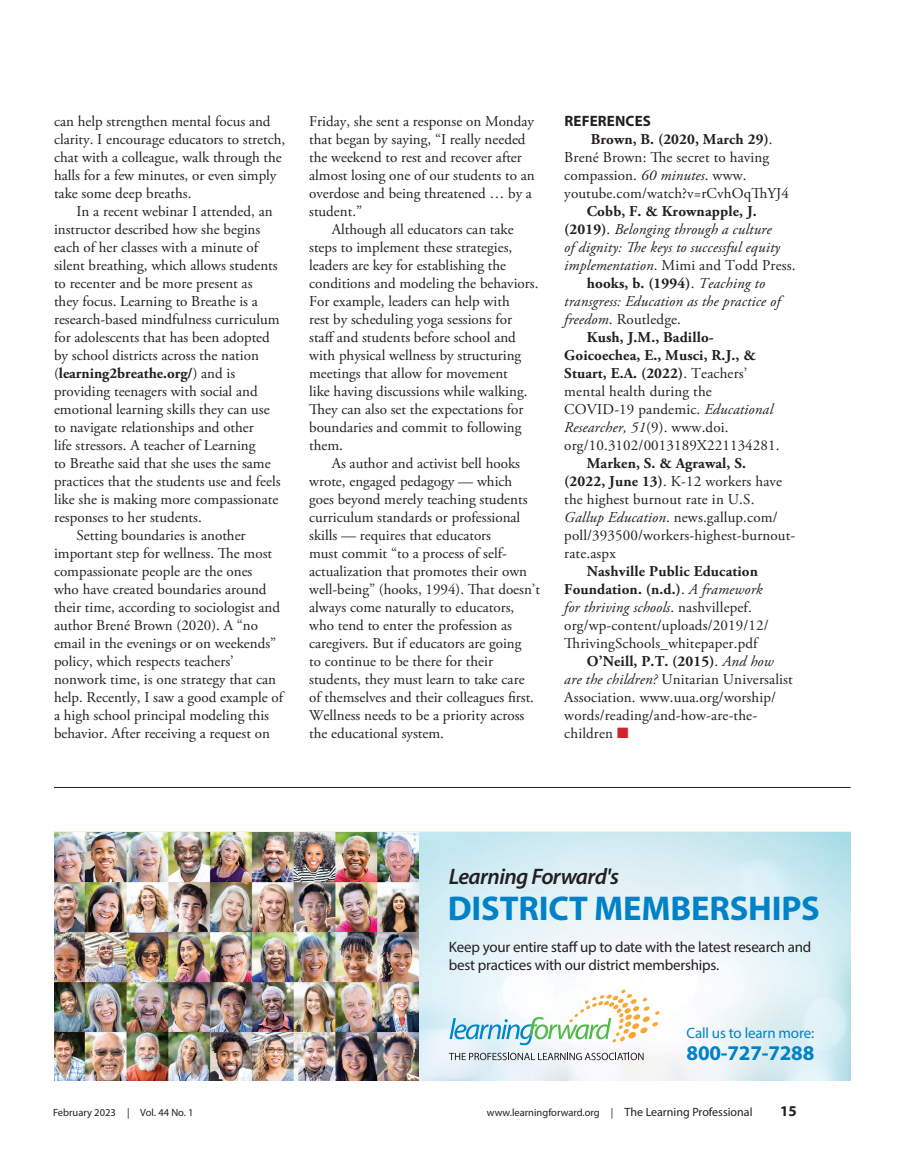
<style>
.page{position:relative;width:905px;height:1175px;background:#fff}
.page>*{position:absolute;margin:0;border:0;box-sizing:border-box;transform-origin:0 0}
.t1{font:700 34.5px "Myriad Pro";letter-spacing:-.005em;color:#0082c8}
.t2{font:italic 600 22.5px "Myriad Pro";letter-spacing:-.025em;color:#231f20}
.t3{font:700 21px "Myriad Pro";letter-spacing:-.01em;color:#0082c8}
.t4{font:15px/18px "Adobe Garamond Pro";color:#231f20}
.t5{font:700 15px "Adobe Garamond Pro";letter-spacing:.01em;color:#231f20}
.t6{font:italic 15px "Adobe Garamond Pro";letter-spacing:.01em;color:#231f20}
.t7{font:15px/18px "Myriad Pro";letter-spacing:-.015em;color:#231f20}
.t8{font:15px "Myriad Pro";letter-spacing:-.01em;color:#0082c8}
.t9{font:700 15px "Myriad Pro";letter-spacing:.01em;color:#231f20}
.t10{font:10.5px "Myriad Pro";color:#231f20}
.s1{font-weight:400}
.s2{font-weight:700}
.s3{font-style:italic}
.s4{font-weight:700;font-style:normal}
.s5{font-style:normal}
.s6{font-weight:400;font-style:italic}
.s7{color:#d1232a}
.s8{font-size:12px}
</style>
<div class="page">
<img style="left:54px;top:832px;width:796px;height:248px">
<svg style="left:449px;top:989px;width:210px;height:56px"></svg>
<svg style="left:449px;top:1052px;width:194px;height:8px"></svg>
<hr style="left:54px;top:787px;width:796px;height:1px;background:#231f20">
<p class="t4" style="left:54px;top:113px;width:233px">can help strengthen mental focus and clarity. I encourage educators to stretch, chat with a colleague, walk through the halls for a few minutes, or even simply take some deep breaths.</p>
<p class="t4" style="left:76px;top:203px;width:198px">In a recent webinar I attended, an</p>
<p class="t4" style="left:54px;top:221px;width:208px">instructor described how she begins</p>
<p class="t4" style="left:54px;top:239px;width:206px">each of her classes with a minute of</p>
<p class="t4" style="left:54px;top:257px;width:225px">silent breathing, which allows students</p>
<p class="t4" style="left:54px;top:275px;width:200px">to recenter and be more present as</p>
<p class="t4" style="left:54px;top:293px;width:205px">they focus. Learning to Breathe is a</p>
<p class="t4" style="left:54px;top:311px;width:227px">research-based mindfulness curriculum</p>
<p class="t4" style="left:54px;top:329px;width:217px">for adolescents that has been adopted</p>
<p class="t4" style="left:54px;top:347px;width:206px">by school districts across the nation</p>
<p class="t5" style="left:54px;top:365px;width:183px"><span class="s1">(</span>learning2breathe.org/<span class="s1">) and is</span></p>
<p class="t4" style="left:54px;top:383px;width:205px">providing teenagers with social and</p>
<p class="t4" style="left:54px;top:401px;width:217px">emotional learning skills they can use</p>
<p class="t4" style="left:54px;top:419px;width:201px">to navigate relationships and other</p>
<p class="t4" style="left:54px;top:437px;width:203px">life stressors. A teacher of Learning</p>
<p class="t4" style="left:54px;top:455px;width:218px">to Breathe said that she uses the same</p>
<p class="t4" style="left:54px;top:473px;width:228px">practices that the students use and feels</p>
<p class="t4" style="left:54px;top:491px;width:226px">like she is making more compassionate</p>
<p class="t4" style="left:54px;top:509px;width:149px">responses to her students.</p>
<p class="t4" style="left:76px;top:527px;width:170px">Setting boundaries is another</p>
<p class="t4" style="left:54px;top:545px;width:220px">important step for wellness. The most</p>
<p class="t4" style="left:54px;top:563px;width:200px">compassionate people are the ones</p>
<p class="t4" style="left:54px;top:581px;width:214px">who have created boundaries around</p>
<p class="t4" style="left:54px;top:599px;width:227px">their time, according to sociologist and</p>
<p class="t4" style="left:54px;top:617px;width:205px">author Brené Brown (2020). A “no</p>
<p class="t4" style="left:54px;top:635px;width:224px">email in the evenings or on weekends”</p>
<p class="t4" style="left:54px;top:653px;width:181px">policy, which respects teachers’</p>
<p class="t4" style="left:54px;top:671px;width:223px">nonwork time, is one strategy that can</p>
<p class="t4" style="left:54px;top:689px;width:231px">help. Recently, I saw a good example of</p>
<p class="t4" style="left:54px;top:707px;width:217px">a high school principal modeling this</p>
<p class="t4" style="left:54px;top:725px;width:217px">behavior. After receiving a request on</p>
<p class="t4" style="left:309px;top:113px;width:227px">Friday, she sent a response on Monday that began by saying, “I really needed the weekend to rest and recover after almost losing one of our students to an overdose and being threatened … by a student.”</p>
<p class="t4" style="left:309px;top:221px;width:231px;text-indent:22px">Although all educators can take steps to implement these strategies, leaders are key for establishing the conditions and modeling the behaviors.<br>For example, leaders can help with<br>rest by scheduling yoga sessions for staff and students before school and with physical wellness by structuring meetings that allow for movement<br>like having discussions while walking.<br>They can also set the expectations for boundaries and commit to following them.</p>
<p class="t4" style="left:309px;top:455px;width:232px;text-indent:22px">As author and activist bell hooks wrote, engaged pedagogy — which goes beyond merely teaching students curriculum standards or professional skills — requires that educators<br>must commit “to a process of self&shy;actualization that promotes their own well-being” (hooks, 1994). That doesn’t always come naturally to educators, who tend to enter the profession as caregivers. But if educators are going<br>to continue to be there for their students, they must learn to take care<br>of themselves and their colleagues first.<br>Wellness needs to be a priority across the educational system.</p>
<p class="t9" style="left:564px;top:111px;width:88px">REFERENCES</p>
<p class="t4" style="left:564px;top:131px;width:226px;text-indent:26px"><span class="s2">Brown, B. (2020, March 29)</span>.<br>Brené Brown: The secret to having compassion. <span class="s3">60 minutes</span>. www. youtube.com/watch?v=rCvhOqThYJ4</p>
<p class="t5" style="left:586px;top:203px;width:171px">Cobb, F. &amp; Krownapple, J.</p>
<p class="t6" style="left:564px;top:220px;width:209px"><span class="s4">(2019)</span><span class="s5">.</span> Belonging through a culture</p>
<p class="t6" style="left:564px;top:238px;width:217px">of dignity: The keys to successful equity</p>
<p class="t4" style="left:564px;top:257px;width:233px"><span class="s3">implementation</span>. Mimi and Todd Press.</p>
<p class="t5" style="left:586px;top:275px;width:180px">hooks, b. (1994)<span class="s1">.</span> <span class="s6">Teaching to</span></p>
<p class="t6" style="left:564px;top:292px;width:217px">transgress: Education as the practice of</p>
<p class="t4" style="left:564px;top:311px;width:118px"><span class="s3">freedom</span>. Routledge.</p>
<p class="t5" style="left:586px;top:329px;width:128px">Kush, J.M., Badillo-</p>
<p class="t5" style="left:564px;top:347px;width:193px">Goicoechea, E., Musci, R.J., &amp;</p>
<p class="t5" style="left:564px;top:365px;width:184px">Stuart, E.A. (2022)<span class="s1">. Teachers’</span></p>
<p class="t4" style="left:564px;top:383px;width:149px">mental health during the</p>
<p class="t4" style="left:564px;top:401px;width:210px">COVID-19 pandemic. <span class="s3">Educational</span></p>
<p class="t6" style="left:564px;top:418px;width:166px">Researcher, 51<span class="s5">(9). www.doi.</span></p>
<p class="t4" style="left:564px;top:437px;width:217px">org/10.3102/0013189X221134281.</p>
<p class="t4" style="left:564px;top:455px;width:232px;text-indent:22px"><span class="s2">Marken, S. &amp; Agrawal, S.<br>(2022, June 13)</span>. K-12 workers have the highest burnout rate in U.S.<br><span class="s3">Gallup Education</span>. news.gallup.com/ poll/393500/workers-highest-burnout&shy;rate.aspx</p>
<p class="t5" style="left:586px;top:563px;width:173px">Nashville Public Education</p>
<p class="t5" style="left:564px;top:581px;width:200px">Foundation. (n.d.)<span class="s1">.</span> <span class="s6">A framework</span></p>
<p class="t6" style="left:564px;top:598px;width:189px">for thriving schools<span class="s5">. nashvillepef.</span></p>
<p class="t4" style="left:564px;top:617px;width:206px">org/wp-content/uploads/2019/12/</p>
<p class="t4" style="left:564px;top:635px;width:195px">ThrivingSchools_whitepaper.pdf</p>
<p class="t5" style="left:586px;top:653px;width:188px">O’Neill, P.T. (2015)<span class="s1">.</span> <span class="s6">And how</span></p>
<p class="t4" style="left:564px;top:671px;width:230px"><span class="s3">are the children?</span> Unitarian Universalist</p>
<p class="t4" style="left:564px;top:689px;width:213px">Association. www.uua.org/worship/</p>
<p class="t4" style="left:564px;top:707px;width:194px">words/reading/and-how-are-the-</p>
<p class="t4" style="left:564px;top:725px;width:66px">children <span class="s7">■</span></p>
<h2 class="t2" style="left:449px;top:862px;width:171px">Learning Forward's</h2>
<h1 class="t1" style="left:447px;top:886px;width:374px">DISTRICT MEMBERSHIPS</h1>
<p class="t7" style="left:449px;top:938px;width:364px">Keep your entire staff up to date with the latest research and best practices with our district memberships.</p>
<p class="t8" style="left:686px;top:1023px;width:129px">Call us to learn more:</p>
<h3 class="t3" style="left:686px;top:1039px;width:129px">800-727-7288</h3>
<p class="t10" style="left:53px;top:1106px;width:142px">February 2023 | Vol. 44 No. 1</p>
<p class="t10" style="left:487px;top:1106px;width:267px">www.learningforward.org | <span class="s8">The Learning Professional</span></p>
<p class="t9" style="left:780px;top:1101px;width:18px">15</p>
</div>
